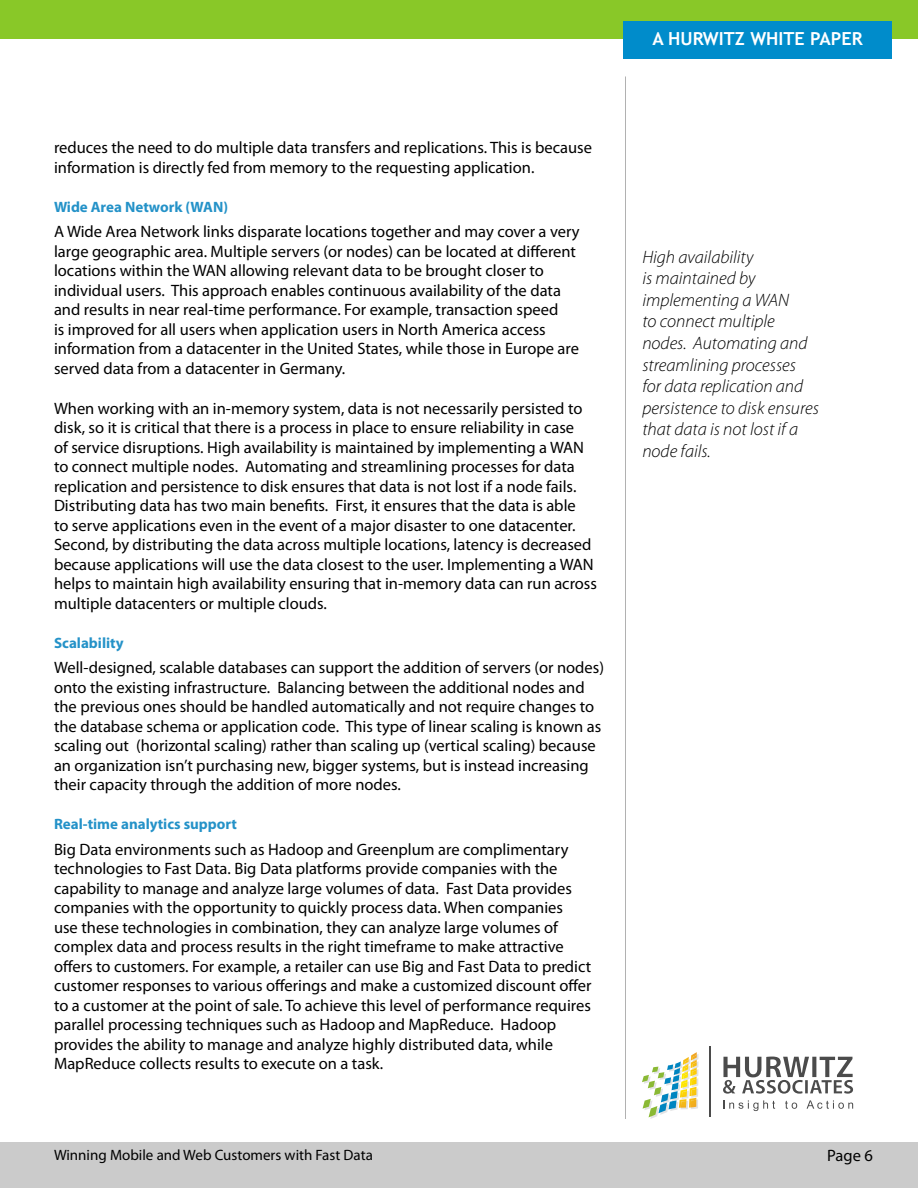
<style>
.page{position:relative;width:918px;height:1188px;background:#fff}
.page>*{position:absolute;margin:0;border:0;box-sizing:border-box;transform-origin:0 0}
.t1{font:italic 300 18px/21.6px "Myriad Pro";color:#000}
.t2{font:700 18px "Trebuchet MS";color:#fff}
.t3{font:16.5px/19.5px "Myriad Pro";color:#000}
.t4{font:700 15px "Myriad Pro";color:#2492c8}
.t5{font:15px "Myriad Pro";color:#000}
</style>
<div class="page">
<div style="left:0;top:0;width:918px;height:39px;background:#89c828"></div>
<div style="left:0;top:1143px;width:918px;height:45px;background:#cbcbcb"></div>
<div style="left:623px;top:21px;width:269px;height:38px;background:#008ccb"></div>
<hr style="left:625px;top:76px;width:1px;height:1043px;background:#b1b1b1">
<svg style="left:642px;top:1052px;width:57px;height:67px"></svg>
<svg style="left:723px;top:1057px;width:130px;height:37px"></svg>
<svg style="left:723px;top:1100px;width:52px;height:11px"></svg>
<svg style="left:785px;top:1101px;width:12px;height:8px"></svg>
<svg style="left:807px;top:1100px;width:46px;height:9px"></svg>
<hr style="left:710px;top:1047px;width:1px;height:70px;background:#4b4b4b">
<p class="t3" style="left:54px;top:138px;width:539px">reduces the need to do multiple data transfers and replications. This is because information is directly fed from memory to the requesting application.</p>
<p class="t4" style="left:54px;top:197px;width:176px">Wide Area Network (WAN)</p>
<p class="t3" style="left:54px;top:222px;width:527px">A Wide Area Network links disparate locations together and may cover a very large geographic area. Multiple servers (or nodes) can be located at different locations within the WAN allowing relevant data to be brought closer to individual users. This approach enables continuous availability of the data and results in near real-time performance. For example, transaction speed<br>is improved for all users when application users in North America access information from a datacenter in the United States, while those in Europe are served data from a datacenter in Germany.</p>
<p class="t3" style="left:54px;top:398px;width:545px">When working with an in-memory system, data is not necessarily persisted to disk, so it is critical that there is a process in place to ensure reliability in case<br>of service disruptions. High availability is maintained by implementing a WAN to connect multiple nodes. Automating and streamlining processes for data replication and persistence to disk ensures that data is not lost if a node fails.<br>Distributing data has two main benefits. First, it ensures that the data is able<br>to serve applications even in the event of a major disaster to one datacenter.<br>Second, by distributing the data across multiple locations, latency is decreased because applications will use the data closest to the user. Implementing a WAN helps to maintain high availability ensuring that in-memory data can run across multiple datacenters or multiple clouds.</p>
<p class="t4" style="left:54px;top:633px;width:71px">Scalability</p>
<p class="t3" style="left:54px;top:658px;width:552px">Well-designed, scalable databases can support the addition of servers (or nodes) onto the existing infrastructure. Balancing between the additional nodes and the previous ones should be handled automatically and not require changes to the database schema or application code. This type of linear scaling is known as scaling out (horizontal scaling) rather than scaling up (vertical scaling) because an organization isn’t purchasing new, bigger systems, but is instead increasing their capacity through the addition of more nodes.</p>
<p class="t4" style="left:54px;top:814px;width:185px">Real-time analytics support</p>
<p class="t3" style="left:54px;top:839px;width:539px">Big Data environments such as Hadoop and Greenplum are complimentary technologies to Fast Data. Big Data platforms provide companies with the capability to manage and analyze large volumes of data. Fast Data provides companies with the opportunity to quickly process data. When companies<br>use these technologies in combination, they can analyze large volumes of complex data and process results in the right timeframe to make attractive offers to customers. For example, a retailer can use Big and Fast Data to predict customer responses to various offerings and make a customized discount offer to a customer at the point of sale. To achieve this level of performance requires parallel processing techniques such as Hadoop and MapReduce. Hadoop provides the ability to manage and analyze highly distributed data, while MapReduce collects results to execute on a task.</p>
<p class="t2" style="left:652px;top:28px;width:212px">A HURWITZ WHITE PAPER</p>
<p class="t1" style="left:642px;top:246px;width:178px">High availability<br>is maintained by implementing a WAN<br>to connect multiple nodes. Automating and streamlining processes for data replication and persistence to disk ensures that data is not lost if a node fails.</p>
<p class="t5" style="left:54px;top:1146px;width:320px">Winning Mobile and Web Customers with Fast Data</p>
<p class="t3" style="left:827px;top:1145px;width:47px">Page 6</p>
</div>
